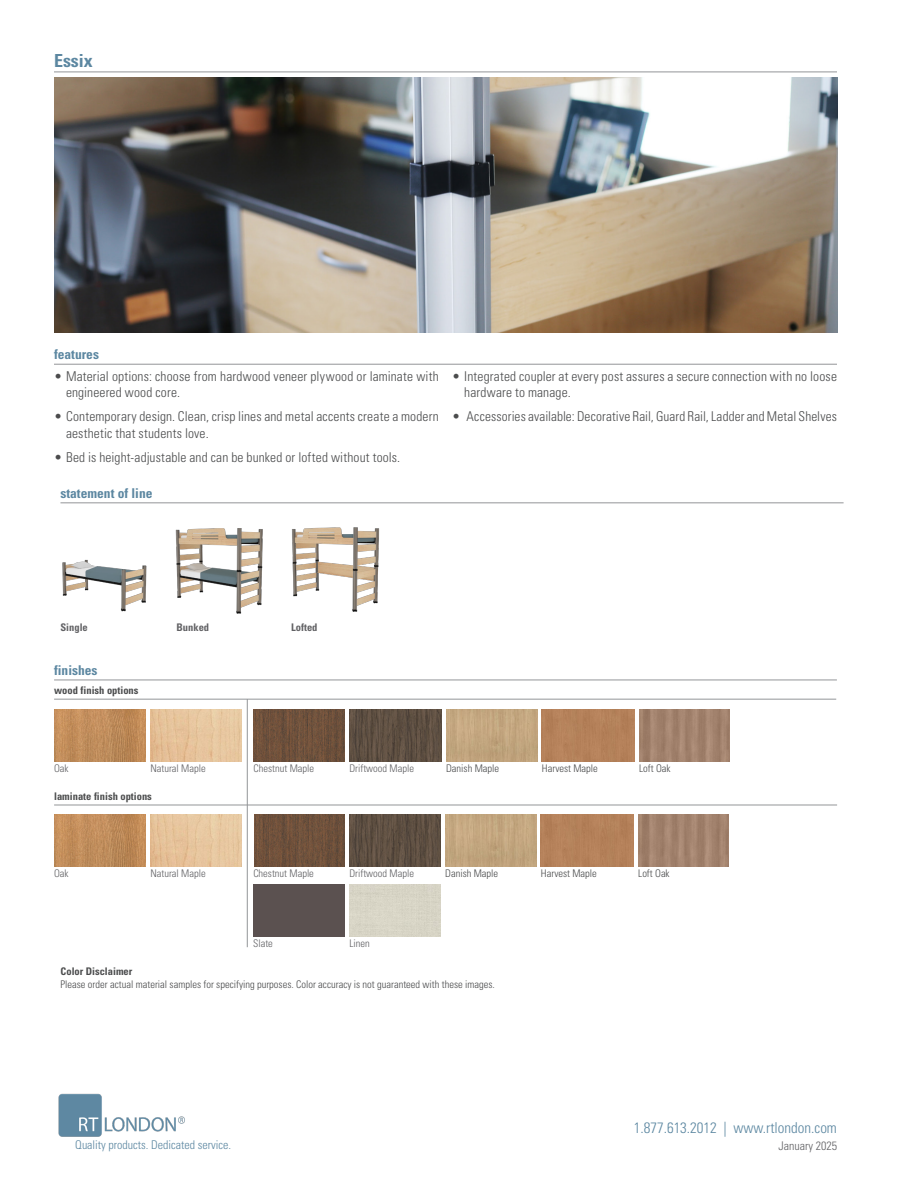
<style>
.page{position:relative;width:918px;height:1188px;background:#fff}
.page>*{position:absolute;margin:0;border:0;box-sizing:border-box;transform-origin:0 0}
.blue_text_with_line_below{font:700 condensed 18px "Univers LT Std";color:#5c87a1}
.t1{font:300 condensed 15px "Univers LT Std";color:#5c87a1}
.t2{font:300 condensed 13.5px/16.5px "Univers LT Std";letter-spacing:.01em;color:#4b4c4d}
.blue_text_with_line_below-2{font:700 condensed 13.5px "Univers LT Std";color:#5c87a1}
.t3{font:300 condensed 12px "Univers LT Std";color:#5c87a1}
.t4{font:300 condensed 12px "Univers LT Std";color:#616164}
.Paragraph_Style_1{font:300 condensed 10.5px "Univers LT Std";color:#4b4c4d}
.t5{font:300 condensed 10.5px "Univers LT Std";color:#616164}
.blue_text_with_line_below-3{font:700 condensed 10.5px "Univers LT Std";color:#4b4c4d}
.t6{font:700 condensed 10.5px "Univers LT Std";color:#616164}
</style>
<div class="page">
<hr style="left:54px;top:364px;width:783px;height:1px;background:#939598">
<img style="left:54px;top:77px;width:783px;height:256px">
<img style="left:58px;top:1093px;width:127px;height:44px">
<hr style="left:54px;top:72px;width:783px;height:1px;background:#939598">
<hr style="left:60px;top:502px;width:784px;height:1px;background:#939598">
<img style="left:62px;top:559px;width:85px;height:53px">
<img style="left:175px;top:528px;width:88px;height:86px">
<img style="left:292px;top:527px;width:88px;height:85px">
<hr style="left:54px;top:680px;width:783px;height:1px;background:#939598">
<hr style="left:247px;top:699px;width:1px;height:248px;background:#939598">
<hr style="left:54px;top:805px;width:783px;height:1px;background:#939598">
<hr style="left:54px;top:699px;width:782px;height:1px;background:#939598">
<img style="left:254px;top:709px;width:91px;height:52px">
<img style="left:349px;top:709px;width:92px;height:52px">
<img style="left:54px;top:709px;width:92px;height:52px">
<img style="left:150px;top:709px;width:92px;height:52px">
<img style="left:54px;top:814px;width:92px;height:52px">
<img style="left:150px;top:814px;width:91px;height:52px">
<img style="left:254px;top:814px;width:90px;height:52px">
<img style="left:349px;top:814px;width:92px;height:52px">
<div style="left:253px;top:884px;width:92px;height:53px;background:#5b5150"></div>
<div style="left:349px;top:884px;width:92px;height:53px;background:#d8d5c6"></div>
<img style="left:445px;top:814px;width:92px;height:52px">
<div style="left:541px;top:814px;width:93px;height:52px;background:#b5815a"></div>
<img style="left:638px;top:814px;width:91px;height:52px">
<img style="left:446px;top:709px;width:92px;height:52px">
<div style="left:542px;top:709px;width:93px;height:52px;background:#b5815a"></div>
<img style="left:639px;top:709px;width:91px;height:52px">
<p class="blue_text_with_line_below" style="left:54px;top:50px;width:40px">Essix</p>
<p class="blue_text_with_line_below-2" style="left:54px;top:346px;width:46px">features</p>
<p class="t2" style="left:66px;top:368px;width:374px;text-indent:-12px">• Material options: choose from hardwood veneer plywood or laminate with engineered wood core.</p>
<p class="t2" style="left:66px;top:408px;width:374px;text-indent:-12px">• Contemporary design. Clean, crisp lines and metal accents create a modern aesthetic that students love.</p>
<p class="t2" style="left:54px;top:449px;width:348px">• Bed is height-adjustable and can be bunked or lofted without tools.</p>
<p class="blue_text_with_line_below-2" style="left:60px;top:485px;width:94px">statement of line</p>
<p class="t2" style="left:464px;top:368px;width:374px;text-indent:-12px">• Integrated coupler at every post assures a secure connection with no loose hardware to manage.</p>
<p class="t2" style="left:452px;top:408px;width:386px">• Accessories available: Decorative Rail, Guard Rail, Ladder and Metal Shelves</p>
<p class="t6" style="left:60px;top:621px;width:29px">Single</p>
<p class="t6" style="left:177px;top:621px;width:34px">Bunked</p>
<p class="t6" style="left:291px;top:621px;width:28px">Lofted</p>
<p class="blue_text_with_line_below-2" style="left:54px;top:662px;width:45px">finishes</p>
<p class="blue_text_with_line_below-3" style="left:54px;top:684px;width:86px">wood finish options</p>
<p class="t5" style="left:54px;top:762px;width:16px">Oak</p>
<p class="t5" style="left:150px;top:762px;width:57px">Natural Maple</p>
<p class="t5" style="left:254px;top:762px;width:62px">Chestnut Maple</p>
<p class="t5" style="left:349px;top:762px;width:66px">Driftwood Maple</p>
<p class="blue_text_with_line_below-3" style="left:54px;top:790px;width:99px">laminate finish options</p>
<p class="Paragraph_Style_1" style="left:446px;top:762px;width:55px">Danish Maple</p>
<p class="Paragraph_Style_1" style="left:542px;top:762px;width:57px">Harvest Maple</p>
<p class="Paragraph_Style_1" style="left:639px;top:762px;width:33px">Loft Oak</p>
<p class="t5" style="left:54px;top:867px;width:16px">Oak</p>
<p class="t5" style="left:150px;top:867px;width:57px">Natural Maple</p>
<p class="t5" style="left:253px;top:867px;width:62px">Chestnut Maple</p>
<p class="t5" style="left:349px;top:867px;width:66px">Driftwood Maple</p>
<p class="t5" style="left:253px;top:937px;width:21px">Slate</p>
<p class="t5" style="left:349px;top:937px;width:22px">Linen</p>
<p class="Paragraph_Style_1" style="left:445px;top:867px;width:55px">Danish Maple</p>
<p class="Paragraph_Style_1" style="left:541px;top:867px;width:57px">Harvest Maple</p>
<p class="Paragraph_Style_1" style="left:638px;top:867px;width:33px">Loft Oak</p>
<p class="blue_text_with_line_below-3" style="left:61px;top:965px;width:73px">Color Disclaimer</p>
<p class="Paragraph_Style_1" style="left:61px;top:978px;width:436px">Please order actual material samples for specifying purposes. Color accuracy is not guaranteed with these images.</p>
<p class="t1" style="left:634px;top:1119px;width:205px">1.877.613.2012 | www.rtlondon.com</p>
<p class="t3" style="left:75px;top:1137px;width:157px">Quality products. Dedicated service.</p>
<p class="t4" style="left:778px;top:1139px;width:60px">January 2025</p>
</div>
